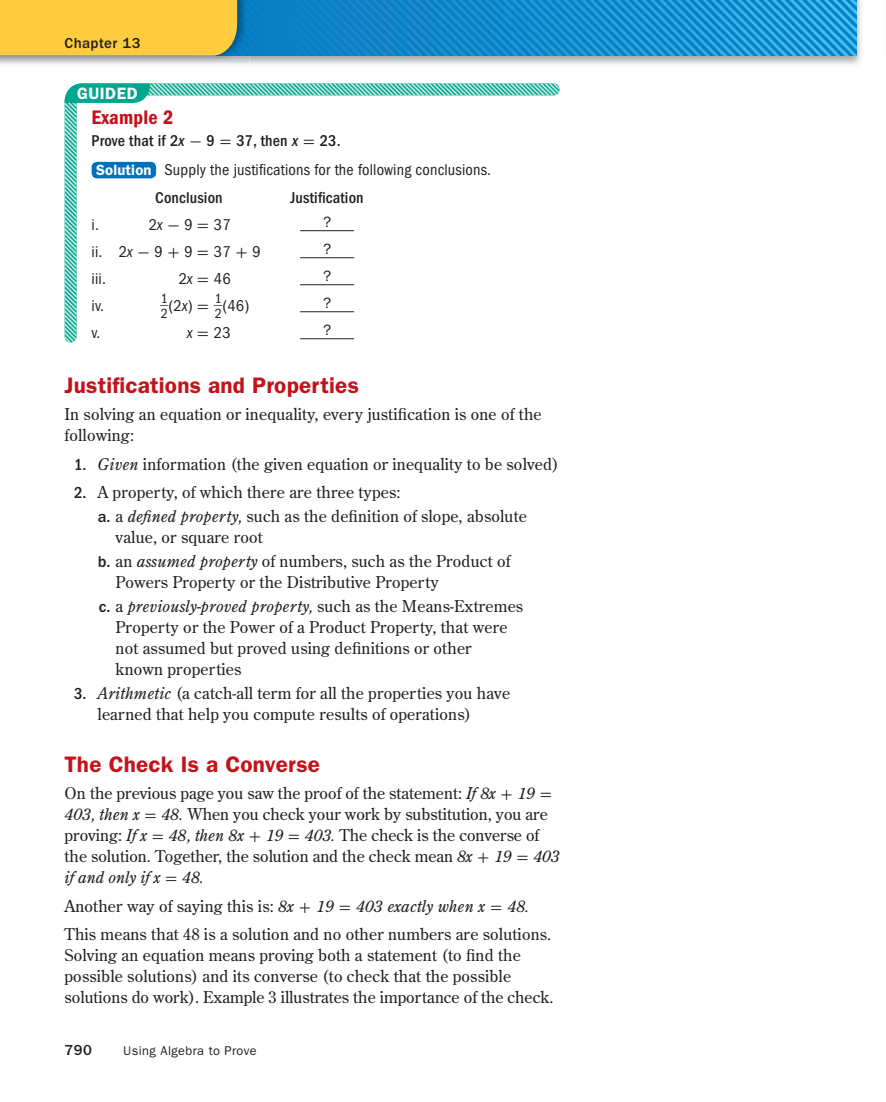
<style>
.page{position:relative;width:886px;height:1102px;background:#fff}
.page>*{position:absolute;margin:0;border:0;box-sizing:border-box;transform-origin:0 0}
.t1{font:600 22.5px "ITC Franklin Gothic Std";letter-spacing:.01em;color:#c4121a}
.t2{font:20.25px "ITC Franklin Gothic Std Dm Cd";letter-spacing:.01em;color:#c4121a}
.t3{font:600 16.5px "ITC Franklin Gothic Std";letter-spacing:.03em;color:#fff}
.t4{font:16.2px/21px "Century Old Style Std";letter-spacing:.01em;color:#231f20}
.t5{font:condensed 16.2px "ITC Franklin Gothic Std";letter-spacing:.01em;color:#231f20}
.t6{font:500 condensed 16.2px "ITC Franklin Gothic Std";letter-spacing:.01em;color:#231f20}
.t7{font:500 15px "ITC Franklin Gothic Std";letter-spacing:.025em;color:#231f20}
.t8{font:15px "ITC Franklin Gothic Std";color:#231f20}
.t9{font:13.8px "Uni Math";color:#231f20;scale:.61 1}
.t10{font:12.75px "ITC Franklin Gothic Std";letter-spacing:.03em;color:#231f20}
.s1{font-style:italic}
.s2{font-family:"Uni Math";font-weight:400;font-stretch:normal}
.s3{font-weight:600;font-stretch:normal;font-size:14.85px;color:#fff}
.s4{font-family:"Uni Math";font-stretch:normal}
.s5{font-family:"ITC Franklin Gothic Std";font-stretch:condensed}
.s6{font-family:"ITC Franklin Gothic Std";font-weight:500;font-stretch:condensed;font-size:16.5px}
.s7{font-family:"ITC Franklin Gothic Std";font-weight:500}
.s8{font-family:"Uni Math"}
</style>
<div class="page">
<img style="left:232px;top:0;width:629px;height:65px">
<img style="left:250px;top:0;width:607px;height:56px">
<img style="left:0;top:0;width:250px;height:64px">
<img style="left:65px;top:83px;width:495px;height:259px">
<svg style="left:65px;top:83px;width:85px;height:20px;background:#15ae97"></svg>
<div style="left:0;top:0;width:237px;height:56px;background:#fecc3e"></div>
<p class="t7" style="left:65px;top:38px;width:77px">Chapter 13</p>
<p class="t3" style="left:77px;top:87px;width:62px">GUIDED</p>
<p class="t2" style="left:92px;top:110px;width:83px">Example 2</p>
<p class="t6" style="left:92px;top:135px;width:250px">Prove that if 2<span class="s1">x</span> <span class="s2">-</span> 9 <span class="s2">=</span> 37, then <span class="s1">x</span> <span class="s2">=</span> 23.</p>
<p class="t5" style="left:96px;top:163px;width:396px"><span class="s3">Solution</span> Supply the justifications for the following conclusions.</p>
<p class="t6" style="left:155px;top:192px;width:69px">Conclusion</p>
<p class="t6" style="left:290px;top:192px;width:75px">Justification</p>
<p class="t5" style="left:92px;top:219px;width:9px">i.</p>
<p class="t5" style="left:149px;top:219px;width:83px">2<span class="s1">x</span> <span class="s4">-</span> 9 <span class="s4">=</span> 37</p>
<p class="t8" style="left:323px;top:217px;width:10px">?</p>
<p class="t5" style="left:92px;top:246px;width:171px">ii. 2<span class="s1">x</span> <span class="s4">-</span> 9 <span class="s4">+</span> 9 <span class="s4">=</span> 37 <span class="s4">+</span> 9</p>
<p class="t8" style="left:323px;top:244px;width:10px">?</p>
<p class="t5" style="left:92px;top:273px;width:16px">iii.</p>
<p class="t5" style="left:179px;top:273px;width:53px">2<span class="s1">x</span> <span class="s4">=</span> 46</p>
<p class="t8" style="left:323px;top:271px;width:10px">?</p>
<p class="t5" style="left:92px;top:300px;width:14px">iv.</p>
<p class="t9" style="left:160px;top:294px;width:15px">_ _<span class="s5">1</span></p>
<p class="t5" style="left:161px;top:300px;width:63px"><sub>2</sub> (2<span class="s1">x</span>) <span class="s4">=</span> <sup>__</sup><sup>1</sup></p>
<p class="t5" style="left:215px;top:300px;width:36px"><sub>2</sub> (46)</p>
<p class="t8" style="left:323px;top:298px;width:10px">?</p>
<p class="t5" style="left:92px;top:327px;width:10px">v.</p>
<p class="t5" style="left:187px;top:327px;width:45px"><span class="s1">x</span> <span class="s4">=</span> 23</p>
<p class="t8" style="left:323px;top:325px;width:10px">?</p>
<p class="t1" style="left:65px;top:377px;width:296px">Justifications and Properties</p>
<p class="t4" style="left:65px;top:404px;width:479px">In solving an equation or inequality, every justification is one of the following:</p>
<p class="t4" style="left:74px;top:454px;width:486px"><span class="s6">1.</span> <span class="s1">Given</span> information (the given equation or inequality to be solved)</p>
<p class="t4" style="left:98px;top:481px;width:431px;line-height:24px;text-indent:-24px"><span class="s6">2.</span> A property, of which there are three types:<br><span class="s7">a.</span> a <span class="s1">defined property,</span> such as the definition of slope, absolute</p>
<p class="t4" style="left:98px;top:526px;width:414px;line-height:24px;text-indent:18px">value, or square root<br><span class="s7">b.</span> an <span class="s1">assumed property</span> of numbers, such as the Product of</p>
<p class="t4" style="left:99px;top:571px;width:426px;line-height:24px;text-indent:17px">Powers Property or the Distributive Property<br><span class="s7">c.</span> a <span class="s1">previously-proved property,</span> such as the Means-Extremes</p>
<p class="t4" style="left:116px;top:617px;width:393px">Property or the Power of a Product Property, that were not assumed but proved using definitions or other known properties</p>
<p class="t4" style="left:98px;top:683px;width:414px;text-indent:-24px"><span class="s6">3.</span> <span class="s1">Arithmetic</span> (a catch-all term for all the properties you have learned that help you compute results of operations)</p>
<p class="t1" style="left:65px;top:756px;width:257px">The Check Is a Converse</p>
<p class="t4" style="left:65px;top:783px;width:496px">On the previous page you saw the proof of the statement: <span class="s1">If 8x</span> <span class="s8">+</span> <span class="s1">19</span> <span class="s8">= </span><span class="s1">403, then x</span> <span class="s8">=</span> <span class="s1">48.</span> When you check your work by substitution, you are proving: <span class="s1">If x</span> <span class="s8">=</span> <span class="s1">48, then 8x</span> <span class="s8">+</span> <span class="s1">19</span> <span class="s8">=</span> <span class="s1">403.</span> The check is the converse of the solution. Together, the solution and the check mean <span class="s1">8x</span> <span class="s8">+</span> <span class="s1">19</span> <span class="s8">=</span> <span class="s1">403 if and only if x</span> <span class="s8">=</span> <span class="s1">48.</span></p>
<p class="t4" style="left:65px;top:892px;width:488px;line-height:28.5px">Another way of saying this is: <span class="s1">8x</span> <span class="s8">+</span> <span class="s1">19</span> <span class="s8">=</span> <span class="s1">403 exactly when x</span> <span class="s8">=</span> <span class="s1">48.<br></span>This means that 48 is a solution and no other numbers are solutions.</p>
<p class="t4" style="left:65px;top:945px;width:490px">Solving an equation means proving both a statement (to find the possible solutions) and its converse (to check that the possible solutions do work). Example 3 illustrates the importance of the check.</p>
<p class="t7" style="left:65px;top:1044px;width:29px">790</p>
<p class="t10" style="left:123px;top:1046px;width:135px">Using Algebra to Prove</p>
</div>
